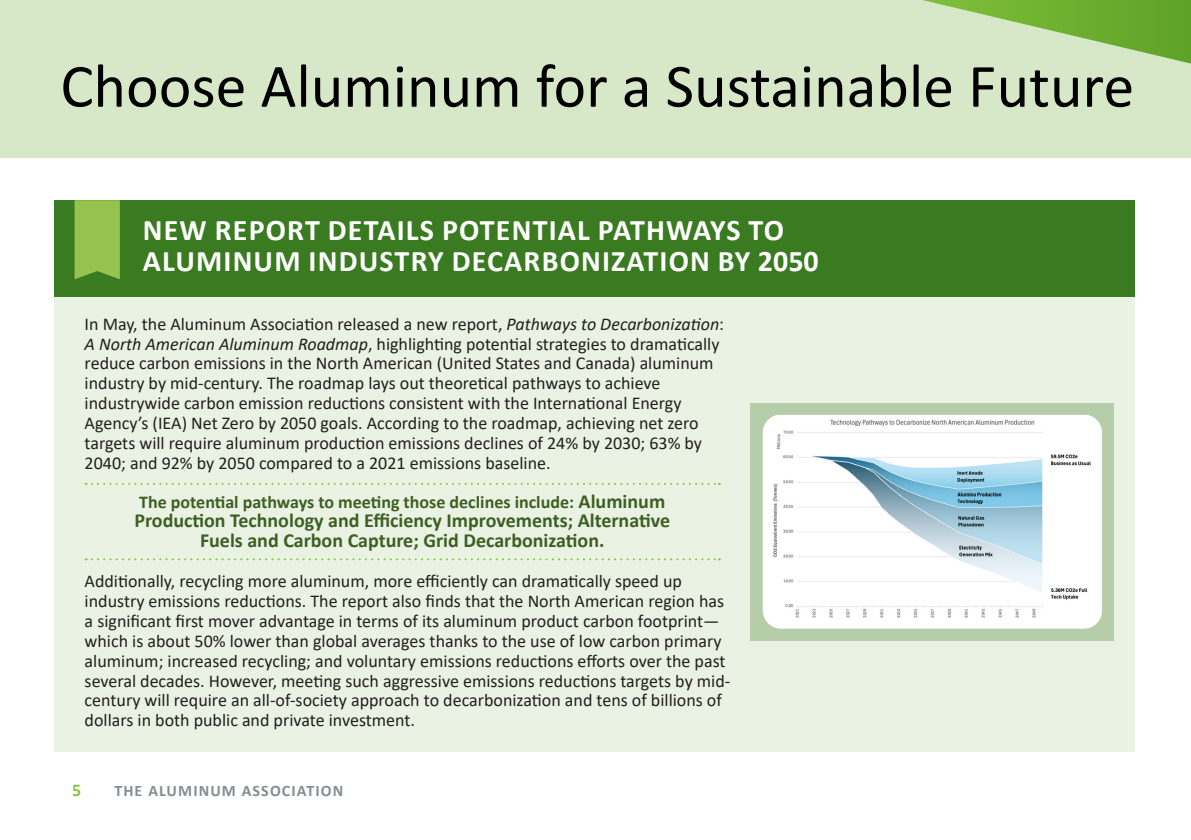
<style>
.page{position:relative;width:1191px;height:840px;background:#fff}
.page>*{position:absolute;margin:0;border:0;box-sizing:border-box;transform-origin:0 0}
.t1{font:62px "Calibri";color:#000}
.t2{font:700 30px/30px "Calibri";letter-spacing:.04em;color:#fff}
.t3{font:700 20px/19.8px "Calibri";color:#3e5f24;text-align:center}
.t4{font:18px/19.8px "Calibri";color:#231f20}
.t5{font:700 18px "Calibri";color:#3e5f24}
.t6{font:700 18px "Calibri";color:#8ac740}
.t7{font:700 16px "Calibri";letter-spacing:.07em;color:#858d92}
.s1{font-style:italic}
.s2{font-size:20px}
</style>
<div class="page">
<div style="left:54px;top:200px;width:1080px;height:551px;background:#eaf3e3"></div>
<div style="left:54px;top:200px;width:1080px;height:96px;background:#3a7a21"></div>
<div style="left:0;top:0;width:1191px;height:157px;background:#d6e8c8"></div>
<svg style="left:923px;top:0;width:268px;height:64px"></svg>
<div style="left:750px;top:402px;width:364px;height:238px;background:#b5cea9"></div>
<img style="left:763px;top:414px;width:339px;height:214px">
<svg style="left:86px;top:482px;width:634px;height:2px"></svg>
<svg style="left:86px;top:558px;width:634px;height:2px"></svg>
<svg style="left:75px;top:200px;width:45px;height:79px;background:#91bf4a"></svg>
<p class="t1" style="left:60px;top:43px;width:1075px">Choose Aluminum for a Sustainable Future</p>
<p class="t2" style="left:143px;top:215px;width:677px">NEW REPORT DETAILS POTENTIAL PATHWAYS TO<br>ALUMINUM INDUSTRY DECARBONIZATION BY 2050</p>
<p class="t4" style="left:85px;top:313px;width:641px">In May, the Aluminum Association released a new report, <span class="s1">Pathways to Decarbonization</span>:<br><span class="s1">A North American Aluminum Roadmap</span>, highlighting potential strategies to dramatically reduce carbon emissions in the North American (United States and Canada) aluminum industry by mid-century. The roadmap lays out theoretical pathways to achieve industrywide carbon emission reductions consistent with the International Energy Agency’s (IEA) Net Zero by 2050 goals. According to the roadmap, achieving net zero targets will require aluminum production emissions declines of 24% by 2030; 63% by 2040; and 92% by 2050 compared to a 2021 emissions baseline.</p>
<p class="t5" style="left:139px;top:488px;width:527px">The potential pathways to meeting those declines include: <span class="s2">Aluminum</span></p>
<p class="t3" style="left:134px;top:510px;width:537px">Production Technology and Efficiency Improvements; Alternative<br>Fuels and Carbon Capture; Grid Decarbonization.</p>
<p class="t4" style="left:85px;top:570px;width:647px">Additionally, recycling more aluminum, more efficiently can dramatically speed up industry emissions reductions. The report also finds that the North American region has a significant first mover advantage in terms of its aluminum product carbon footprint— which is about 50% lower than global averages thanks to the use of low carbon primary aluminum; increased recycling; and voluntary emissions reductions efforts over the past several decades. However, meeting such aggressive emissions reductions targets by mid&shy;century will require an all-of-society approach to decarbonization and tens of billions of dollars in both public and private investment.</p>
<p class="t6" style="left:72px;top:776px;width:11px">5</p>
<p class="t7" style="left:114px;top:778px;width:230px">THE ALUMINUM ASSOCIATION</p>
</div>
